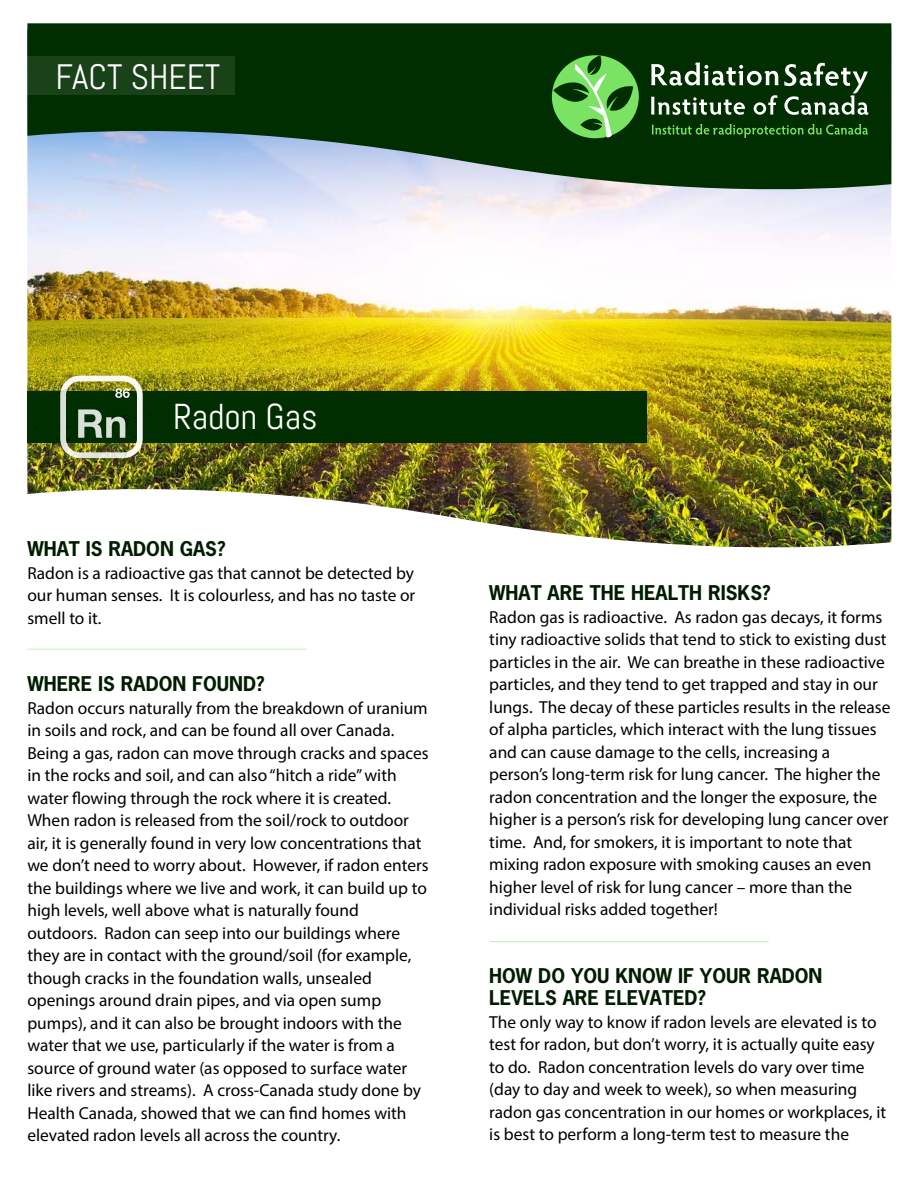
<style>
.page{position:relative;width:918px;height:1188px;background:#fff}
.page>*{position:absolute;margin:0;border:0;box-sizing:border-box;transform-origin:0 0}
.t1{font:36px "Abel";color:#fff}
.t2{font:35.25px "Abel";color:#fff}
.t3{font:700 19.05px/22.5px "News Gothic";color:#001d00}
.t4{font:17.4px/22.5px "Myriad Pro";color:#000}
</style>
<div class="page">
<img style="left:27px;top:195px;width:864px;height:353px">
<svg style="left:27px;top:23px;width:864px;height:172px;background:#31573c"></svg>
<svg style="left:651px;top:63px;width:127px;height:23px"></svg>
<svg style="left:651px;top:97px;width:94px;height:18px"></svg>
<svg style="left:754px;top:95px;width:23px;height:20px"></svg>
<svg style="left:784px;top:63px;width:84px;height:52px"></svg>
<svg style="left:552px;top:55px;width:87px;height:83px;background:#519e44"></svg>
<svg style="left:652px;top:124px;width:216px;height:14px;background:#1b5716"></svg>
<div style="left:27px;top:391px;width:619px;height:52px;background:#002e00"></div>
<div style="left:17px;top:56px;width:217px;height:39px;background:#194219"></div>
<hr style="left:27px;top:649px;width:280px;height:1px;background:#7ae363">
<hr style="left:489px;top:941px;width:280px;height:1px;background:#7ae363">
<img style="left:60px;top:376px;width:83px;height:82px">
<h2 class="t2" style="left:56px;top:64px;width:166px">FACT SHEET</h2>
<h1 class="t1" style="left:173px;top:404px;width:146px">Radon Gas</h1>
<p class="t3" style="left:27px;top:538px;width:200px">WHAT IS RADON GAS?</p>
<p class="t4" style="left:27px;top:563px;width:389px;text-align:justify">Radon is a radioactive gas that cannot be detected by our human senses. It is colourless, and has no taste or smell to it.</p>
<p class="t3" style="left:27px;top:673px;width:239px">WHERE IS RADON FOUND?</p>
<p class="t4" style="left:27px;top:698px;width:403px">Radon occurs naturally from the breakdown of uranium in soils and rock, and can be found all over Canada.<br>Being a gas, radon can move through cracks and spaces in the rocks and soil, and can also “hitch a ride” with water flowing through the rock where it is created.<br>When radon is released from the soil/rock to outdoor air, it is generally found in very low concentrations that we don’t need to worry about. However, if radon enters the buildings where we live and work, it can build up to high levels, well above what is naturally found outdoors. Radon can seep into our buildings where they are in contact with the ground/soil (for example, though cracks in the foundation walls, unsealed openings around drain pipes, and via open sump pumps), and it can also be brought indoors with the water that we use, particularly if the water is from a source of ground water (as opposed to surface water like rivers and streams). A cross-Canada study done by Health Canada, showed that we can find homes with elevated radon levels all across the country.</p>
<p class="t3" style="left:489px;top:582px;width:283px">WHAT ARE THE HEALTH RISKS?</p>
<p class="t4" style="left:489px;top:607px;width:403px">Radon gas is radioactive. As radon gas decays, it forms tiny radioactive solids that tend to stick to existing dust particles in the air. We can breathe in these radioactive particles, and they tend to get trapped and stay in our lungs. The decay of these particles results in the release of alpha particles, which interact with the lung tissues and can cause damage to the cells, increasing a person’s long-term risk for lung cancer. The higher the radon concentration and the longer the exposure, the higher is a person’s risk for developing lung cancer over time. And, for smokers, it is important to note that mixing radon exposure with smoking causes an even higher level of risk for lung cancer – more than the individual risks added together!</p>
<p class="t3" style="left:489px;top:965px;width:335px">HOW DO YOU KNOW IF YOUR RADON<br>LEVELS ARE ELEVATED?</p>
<p class="t4" style="left:489px;top:1012px;width:399px">The only way to know if radon levels are elevated is to test for radon, but don’t worry, it is actually quite easy to do. Radon concentration levels do vary over time (day to day and week to week), so when measuring radon gas concentration in our homes or workplaces, it is best to perform a long-term test to measure the</p>
</div>
